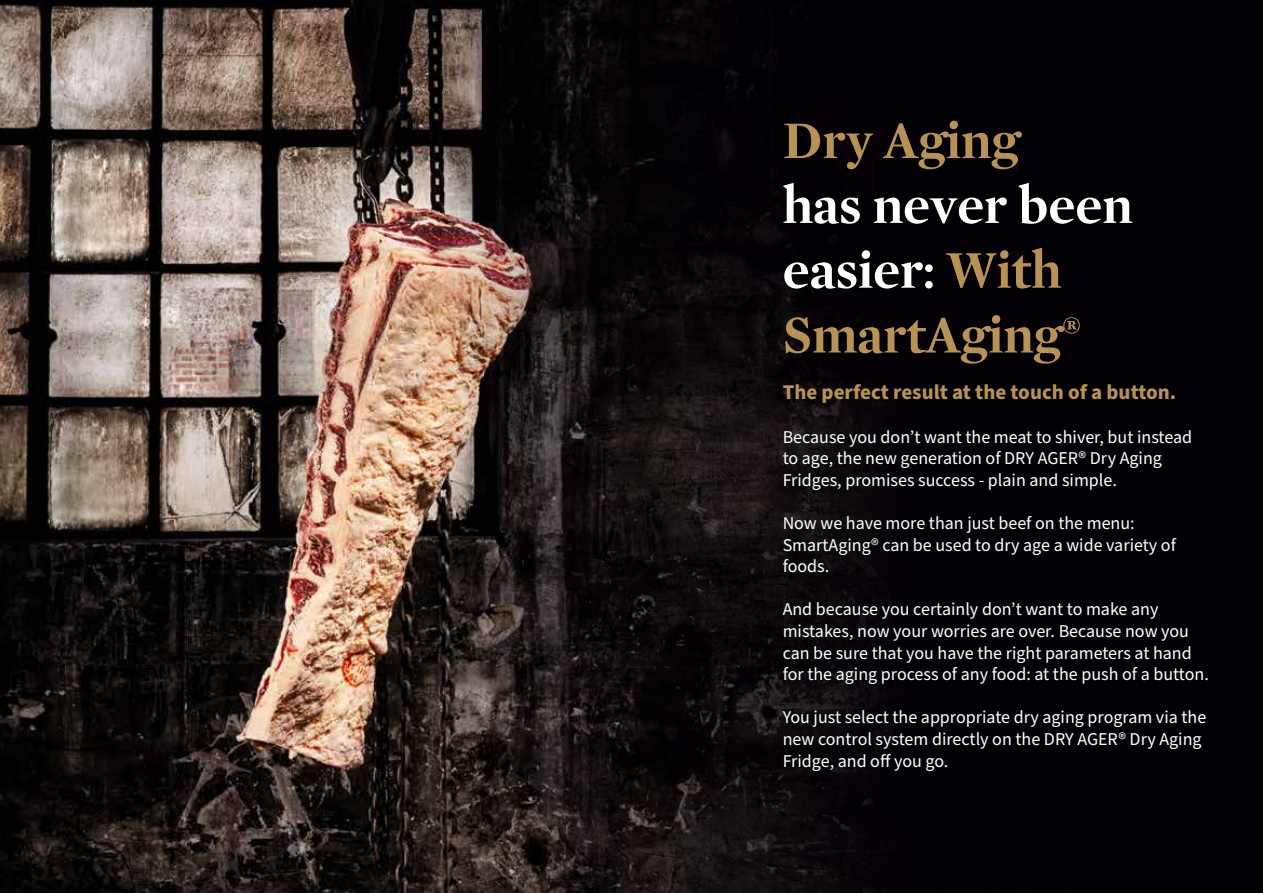
<style>
.page{position:relative;width:1263px;height:893px;background:#fff}
.page>*{position:absolute;margin:0;border:0;box-sizing:border-box;transform-origin:0 0}
.t1{font:700 54px/64.8px "Mercury Display";color:#fff}
.t2{font:700 54px "Mercury Display";color:#b79257}
.t3{font:700 21px "Source Sans Pro";color:#b79257}
.t4{font:18px/21.6px "Source Sans Pro";color:#fff}
.s1{color:#b79257}
</style>
<div class="page">
<img style="left:0;top:0;width:1263px;height:893px">
<h1 class="t2" style="left:783px;top:108px;width:238px">Dry Aging</h1>
<h1 class="t1" style="left:783px;top:173px;width:351px">has never been easier: <span class="s1">With<br>SmartAging®</span></h1>
<p class="t3" style="left:783px;top:378px;width:395px">The perfect result at the touch of a button.</p>
<p class="t4" style="left:783px;top:426px;width:411px">Because you don’t want the meat to shiver, but instead to age, the new generation of DRY AGER® Dry Aging<br>Fridges, promises success - plain and simple.</p>
<p class="t4" style="left:783px;top:513px;width:395px">Now we have more than just beef on the menu:<br>SmartAging® can be used to dry age a wide variety of foods.</p>
<p class="t4" style="left:783px;top:599px;width:428px">And because you certainly don’t want to make any mistakes, now your worries are over. Because now you can be sure that you have the right parameters at hand for the aging process of any food: at the push of a button.</p>
<p class="t4" style="left:783px;top:707px;width:425px">You just select the appropriate dry aging program via the new control system directly on the DRY AGER® Dry Aging<br>Fridge, and off you go.</p>
</div>
